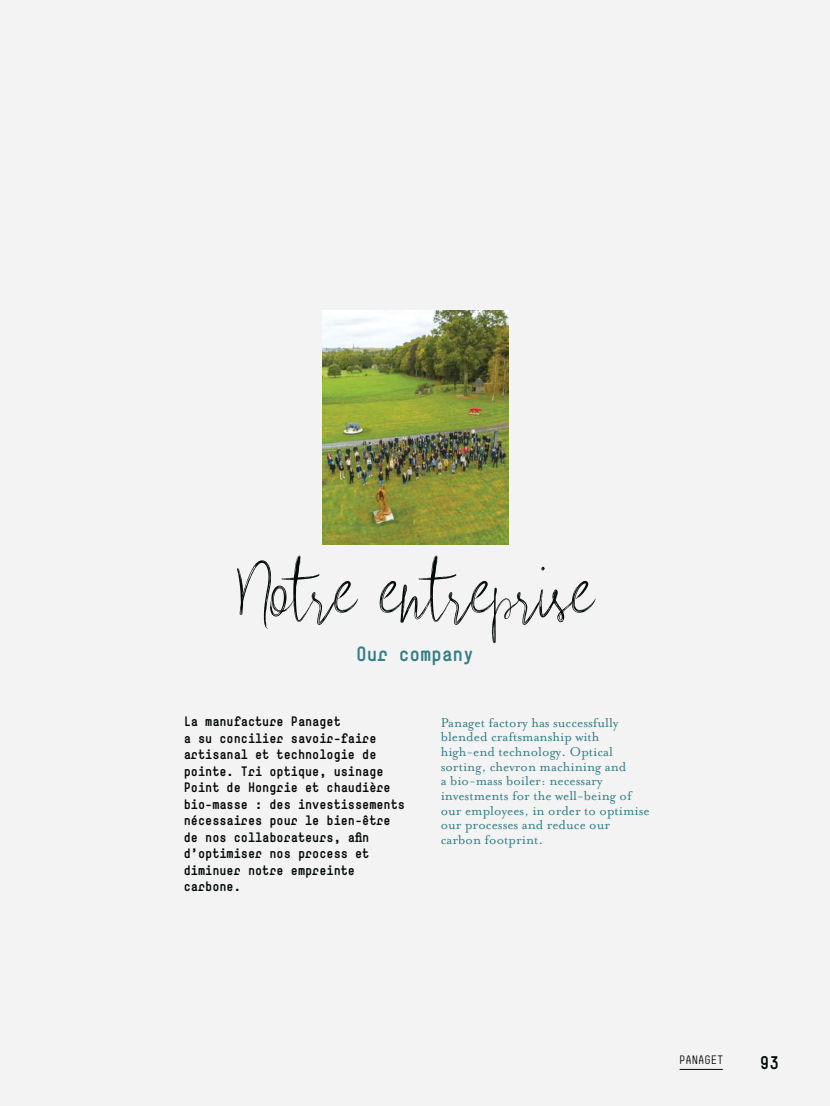
<style>
.page{position:relative;width:830px;height:1106px;background:#fff}
.page>*{position:absolute;margin:0;border:0;box-sizing:border-box;transform-origin:0 0}
.t1{font:78.75px "Rough Beauty Script";color:#040909}
.t2{font:700 20.25px "Simple";color:#347f88}
.t3{font:700 18px "Simple";color:#040909}
.t4{font:14.7px/14.7px "Mrs Eaves Roman";color:#347f88}
.t5{font:700 13.5px/16.5px "Simple";color:#040909}
.t6{font:12px "Simple Titling";color:#040909}
</style>
<div class="page">
<div style="left:0;top:0;width:829px;height:1106px;background:#f3f3f3"></div>
<img style="left:322px;top:310px;width:186px;height:234px">
<hr style="left:679px;top:1069px;width:43px;height:1px;background:#040909">
<h1 class="t1" style="left:235px;top:557px;width:361px">Notre entreprise</h1>
<h2 class="t2" style="left:356px;top:647px;width:119px">Our company</h2>
<p class="t5" style="left:184px;top:714px;width:222px">La manufacture Panaget<br>a su concilier savoir-faire artisanal et technologie de pointe. Tri optique, usinage<br>Point de Hongrie et chaudière bio-masse : des investissements nécessaires pour le bien-être de nos collaborateurs, afin d’optimiser nos process et diminuer notre empreinte carbone.</p>
<p class="t4" style="left:440px;top:714px;width:210px">Panaget factory has successfully blended craftsmanship with high-end technology. Optical sorting, chevron machining and<br>a bio-mass boiler: necessary investments for the well-being of our employees, in order to optimise our processes and reduce our carbon footprint.</p>
<p class="t6" style="left:678px;top:1053px;width:46px">PANAGET</p>
<h3 class="t3" style="left:759px;top:1056px;width:21px">93</h3>
</div>
